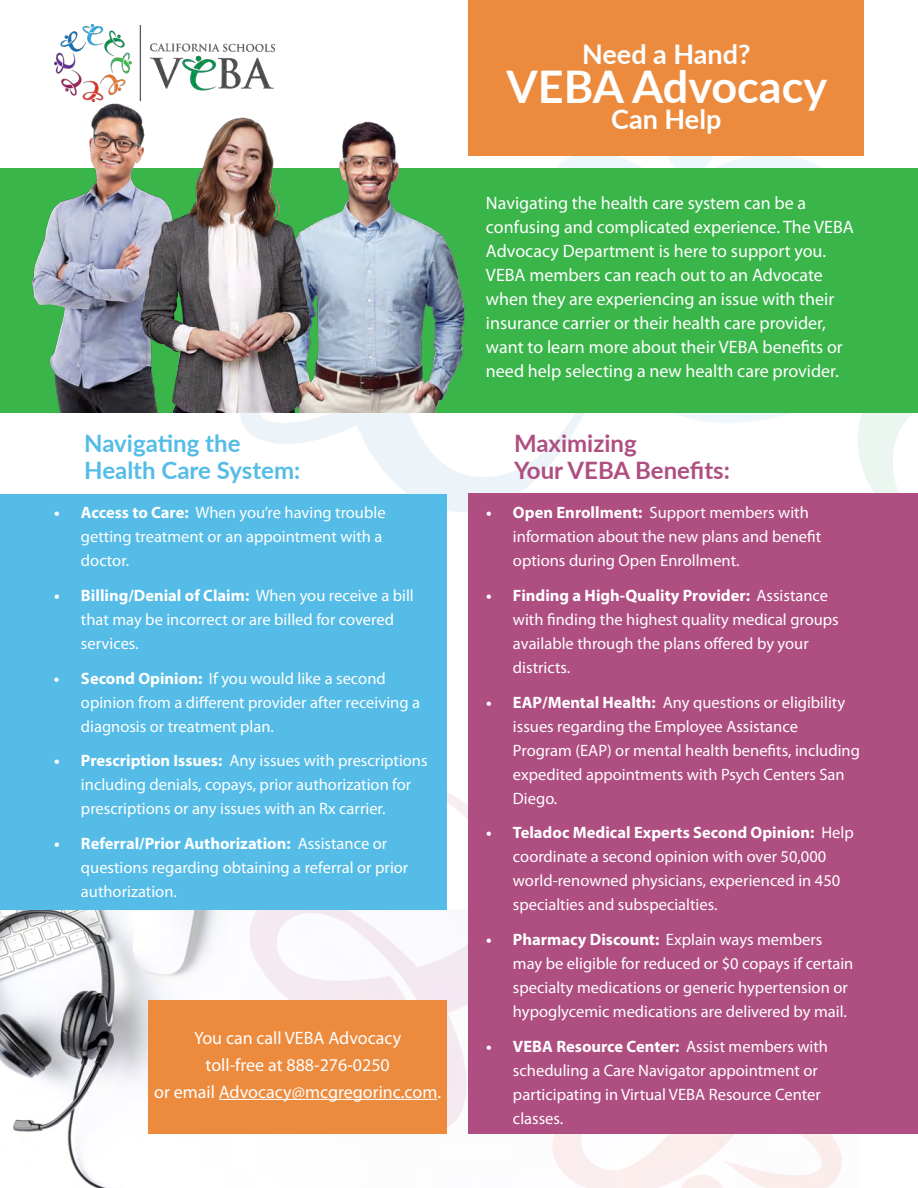
<style>
.page{position:relative;width:918px;height:1188px;background:#fff}
.page>*{position:absolute;margin:0;border:0;box-sizing:border-box;transform-origin:0 0}
.t1{font:700 45px "Lato";color:#fff}
.t2{font:700 27px "Lato";color:#fff}
.t3{font:700 24px/27px "Lato";color:#54bce7}
.t4{font:700 24px/27px "Lato";color:#af4e81}
.t5{font:18px/24px "Myriad Pro";color:#fff}
.t6{font:16.5px/24px "Myriad Pro";color:#fff}
.s1{font-weight:700}
</style>
<div class="page">
<img style="left:0;top:0;width:918px;height:1188px">
<div style="left:0;top:168px;width:918px;height:244px;background:#39b54a"></div>
<div style="left:469px;top:0;width:395px;height:156px;background:#ec8b3e"></div>
<div style="left:1px;top:494px;width:446px;height:415px;background:#54bce7"></div>
<div style="left:469px;top:494px;width:449px;height:640px;background:#af4e81"></div>
<div style="left:148px;top:1000px;width:299px;height:134px;background:#ec8b3e"></div>
<hr style="left:219px;top:1099px;width:218px;height:1px;background:#fff">
<img style="left:54px;top:24px;width:220px;height:78px">
<img style="left:7px;top:104px;width:463px;height:308px">
<h2 class="t2" style="left:582px;top:34px;width:170px">Need a Hand?</h2>
<h1 class="t1" style="left:507px;top:54px;width:322px">VEBA Advocacy</h1>
<h2 class="t2" style="left:611px;top:99px;width:112px">Can Help</h2>
<p class="t5" style="left:486px;top:190px;width:369px">Navigating the health care system can be a confusing and complicated experience. The VEBA Advocacy Department is here to support you.<br>VEBA members can reach out to an Advocate when they are experiencing an issue with their insurance carrier or their health care provider, want to learn more about their VEBA benefits or need help selecting a new health care provider.</p>
<h3 class="t3" style="left:84px;top:429px;width:218px">Navigating the<br>Health Care System:</h3>
<h3 class="t4" style="left:514px;top:429px;width:217px">Maximizing<br>Your VEBA Benefits:</h3>
<p class="t6" style="left:81px;top:500px;width:306px;text-indent:-27px"><span class="s1">• Access to Care:</span> When you’re having trouble getting treatment or an appointment with a doctor.</p>
<p class="t6" style="left:81px;top:583px;width:334px;text-indent:-27px"><span class="s1">• Billing/Denial of Claim:</span> When you receive a bill that may be incorrect or are billed for covered services.</p>
<p class="t6" style="left:81px;top:666px;width:341px;text-indent:-27px"><span class="s1">• Second Opinion:</span> If you would like a second opinion from a different provider after receiving a diagnosis or treatment plan.</p>
<p class="t6" style="left:81px;top:749px;width:348px;text-indent:-27px"><span class="s1">• Prescription Issues:</span> Any issues with prescriptions including denials, copays, prior authorization for prescriptions or any issues with an Rx carrier.</p>
<p class="t6" style="left:81px;top:831px;width:329px;text-indent:-27px"><span class="s1">• Referral/Prior Authorization:</span> Assistance or questions regarding obtaining a referral or prior authorization.</p>
<p class="t5" style="left:154px;top:1024px;width:288px;line-height:27px;text-align:center">You can call VEBA Advocacy<br>toll-free at 888-276-0250<br>or email Advocacy@mcgregorinc.com.</p>
<p class="t6" style="left:513px;top:500px;width:310px;text-indent:-27px"><span class="s1">• Open Enrollment:</span> Support members with information about the new plans and benefit options during Open Enrollment.</p>
<p class="t6" style="left:513px;top:583px;width:327px;text-indent:-27px"><span class="s1">• Finding a High-Quality Provider:</span> Assistance with finding the highest quality medical groups available through the plans offered by your districts.</p>
<p class="t6" style="left:513px;top:690px;width:348px;text-indent:-27px"><span class="s1">• EAP/Mental Health:</span> Any questions or eligibility issues regarding the Employee Assistance Program (EAP) or mental health benefits, including expedited appointments with Psych Centers San Diego.</p>
<p class="t6" style="left:513px;top:821px;width:342px;text-indent:-27px"><span class="s1">• Teladoc Medical Experts Second Opinion:</span> Help coordinate a second opinion with over 50,000 world-renowned physicians, experienced in 450 specialties and subspecialties.</p>
<p class="t6" style="left:513px;top:927px;width:342px;text-indent:-27px"><span class="s1">• Pharmacy Discount:</span> Explain ways members may be eligible for reduced or $0 copays if certain specialty medications or generic hypertension or hypoglycemic medications are delivered by mail.</p>
<p class="t6" style="left:513px;top:1034px;width:317px;text-indent:-27px"><span class="s1">• VEBA Resource Center:</span> Assist members with scheduling a Care Navigator appointment or participating in Virtual VEBA Resource Center classes.</p>
</div>
